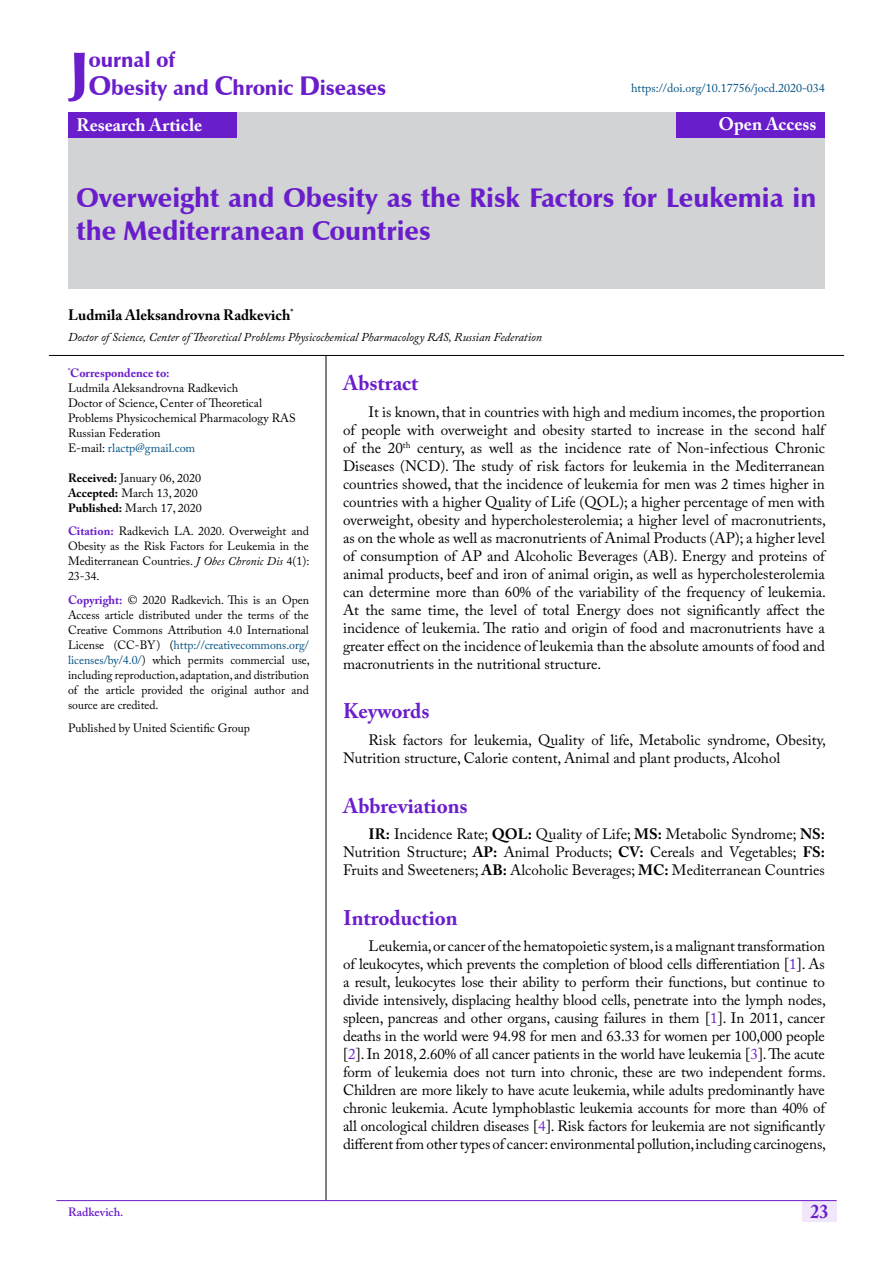
<style>
.page{position:relative;width:893px;height:1263px;background:#fff}
.page>*{position:absolute;margin:0;border:0;box-sizing:border-box;transform-origin:0 0}
.t1{font:900 57.9px "Zapf Humanist 601 BT";color:#6a1dcb}
.t2{font:900 27px/32.4px "Zapf Humanist 601 BT";color:#6a1dcb}
.t3{font:700 21px "Adobe Caslon Pro";color:#6a1dcb}
.t4{font:900 21px/28.2px "Zapf Humanist 601 BT";color:#6a1dcb}
.t5{font:700 19.5px "Adobe Caslon Pro";color:#6a1dcb;scale:.9 1}
.t6{font:700 18px "Adobe Caslon Pro";color:#fff}
.t7{font:15px/18px "Adobe Caslon Pro";color:#000;text-align:justify}
.t8{font:700 15px "Adobe Caslon Pro";color:#000}
.t9{font:12px/15px "Adobe Caslon Pro";color:#000}
.t10{font:italic 12px "Adobe Caslon Pro";color:#000}
.t11{font:12px "Adobe Caslon Pro";color:#005082}
.t12{font:600 12px "Adobe Caslon Pro";color:#6a1dcb}
.s1{font-size:27px}
.s2{font-weight:700;color:#6a1dcb}
.s3{color:#005082}
.s4{font-weight:700}
.s5{font-style:italic}
.s6{color:#6a1dcb}
</style>
<div class="page">
<div style="left:802px;top:1200px;width:35px;height:21px;background:#f0e8fa"></div>
<hr style="left:56px;top:1200px;width:781px;height:1px;background:#6a1dcb">
<div style="left:68px;top:112px;width:757px;height:177px;background:#d1d3d4"></div>
<div style="left:68px;top:112px;width:168px;height:26px;background:#6a1dcb"></div>
<div style="left:676px;top:112px;width:149px;height:26px;background:#6a1dcb"></div>
<hr style="left:326px;top:355px;width:1px;height:845px;background:#000">
<hr style="left:49px;top:355px;width:795px;height:1px;background:#000">
<h1 class="t1" style="left:70px;top:36px;width:21px">J</h1>
<h3 class="t4" style="left:89px;top:46px;width:299px">ournal of<br><span class="s1">O</span>besity and <span class="s1">C</span>hronic <span class="s1">D</span>iseases</h3>
<p class="t6" style="left:77px;top:114px;width:127px">Research Article</p>
<p class="t6" style="left:719px;top:113px;width:99px">Open Access</p>
<p class="t11" style="left:631px;top:81px;width:195px">https://doi.org/10.17756/jocd.2020-034</p>
<h2 class="t2" style="left:77px;top:182px;width:741px">Overweight and Obesity as the Risk Factors for Leukemia in the Mediterranean Countries</h2>
<p class="t8" style="left:68px;top:306px;width:227px">Ludmila Aleksandrovna Radkevich<sup>*</sup></p>
<p class="t10" style="left:68px;top:330px;width:476px">Doctor of Science, Center of Theoretical Problems Physicochemical Pharmacology RAS, Russian Federation</p>
<p class="t9" style="left:68px;top:365px;width:229px"><sup>*</sup><span class="s2">Correspondence to:<br></span>Ludmila Aleksandrovna Radkevich<br>Doctor of Science, Center of Theoretical<br>Problems Physicochemical Pharmacology RAS<br>Russian Federation<br>E-mail: <span class="s3">rlactp@gmail.com</span></p>
<p class="t9" style="left:68px;top:470px;width:135px"><span class="s4">Received:</span> January 06, 2020<br><span class="s4">Accepted:</span> March 13, 2020<br><span class="s4">Published:</span> March 17, 2020</p>
<p class="t9" style="left:68px;top:524px;width:243px;text-align:justify"><span class="s2">Citation:</span> Radkevich LA. 2020. Overweight and Obesity as the Risk Factors for Leukemia in the Mediterranean Countries. <span class="s5">J Obes Chronic Dis</span> 4(1):<br>23-34.</p>
<p class="t9" style="left:68px;top:592px;width:243px;text-align:justify"><span class="s2">Copyright:</span> © 2020 Radkevich. This is an Open Access article distributed under the terms of the Creative Commons Attribution 4.0 International License (CC-BY) (<span class="s3">http://creativecommons.org/ licenses/by/4.0/</span>) which permits commercial use, including reproduction, adaptation, and distribution of the article provided the original author and source are credited.</p>
<p class="t9" style="left:68px;top:721px;width:183px">Published by United Scientific Group</p>
<h3 class="t3" style="left:343px;top:371px;width:77px">Abstract</h3>
<p class="t7" style="left:343px;top:403px;width:484px;text-indent:26px">It is known, that in countries with high and medium incomes, the proportion of people with overweight and obesity started to increase in the second half of the 20<sup>th</sup> century, as well as the incidence rate of Non-infectious Chronic Diseases (NCD). The study of risk factors for leukemia in the Mediterranean countries showed, that the incidence of leukemia for men was 2 times higher in countries with a higher Quality of Life (QOL); a higher percentage of men with overweight, obesity and hypercholesterolemia; a higher level of macronutrients, as on the whole as well as macronutrients of Animal Products (AP); a higher level of consumption of AP and Alcoholic Beverages (AB). Energy and proteins of animal products, beef and iron of animal origin, as well as hypercholesterolemia can determine more than 60% of the variability of the frequency of leukemia.<br>At the same time, the level of total Energy does not significantly affect the incidence of leukemia. The ratio and origin of food and macronutrients have a greater effect on the incidence of leukemia than the absolute amounts of food and macronutrients in the nutritional structure.</p>
<h3 class="t3" style="left:343px;top:699px;width:88px">Keywords</h3>
<p class="t7" style="left:343px;top:731px;width:484px;text-indent:26px">Risk factors for leukemia, Quality of life, Metabolic syndrome, Obesity,<br>Nutrition structure, Calorie content, Animal and plant products, Alcohol</p>
<h3 class="t3" style="left:343px;top:793px;width:126px">Abbreviations</h3>
<p class="t7" style="left:343px;top:825px;width:483px;text-indent:26px"><span class="s4">IR:</span> Incidence Rate; <span class="s4">QOL:</span> Quality of Life; <span class="s4">MS:</span> Metabolic Syndrome; <span class="s4">NS:<br></span>Nutrition Structure; <span class="s4">AP:</span> Animal Products; <span class="s4">CV:</span> Cereals and Vegetables; <span class="s4">FS:<br></span>Fruits and Sweeteners; <span class="s4">AB:</span> Alcoholic Beverages; <span class="s4">MC:</span> Mediterranean Countries</p>
<h3 class="t3" style="left:343px;top:905px;width:116px">Introduction</h3>
<p class="t7" style="left:343px;top:937px;width:484px;text-indent:26px">Leukemia, or cancer of the hematopoietic system, is a malignant transformation of leukocytes, which prevents the completion of blood cells differentiation [<span class="s6">1</span>]. As a result, leukocytes lose their ability to perform their functions, but continue to divide intensively, displacing healthy blood cells, penetrate into the lymph nodes, spleen, pancreas and other organs, causing failures in them [<span class="s6">1</span>]. In 2011, cancer deaths in the world were 94.98 for men and 63.33 for women per 100,000 people [<span class="s6">2</span>]. In 2018, 2.60% of all cancer patients in the world have leukemia [<span class="s6">3</span>]. The acute form of leukemia does not turn into chronic, these are two independent forms.<br>Children are more likely to have acute leukemia, while adults predominantly have chronic leukemia. Acute lymphoblastic leukemia accounts for more than 40% of all oncological children diseases [<span class="s6">4</span>]. Risk factors for leukemia are not significantly different from other types of cancer: environmental pollution, including carcinogens,</p>
<p class="t12" style="left:68px;top:1204px;width:57px">Radkevich.</p>
<h3 class="t5" style="left:811px;top:1200px;width:21px">23</h3>
</div>
